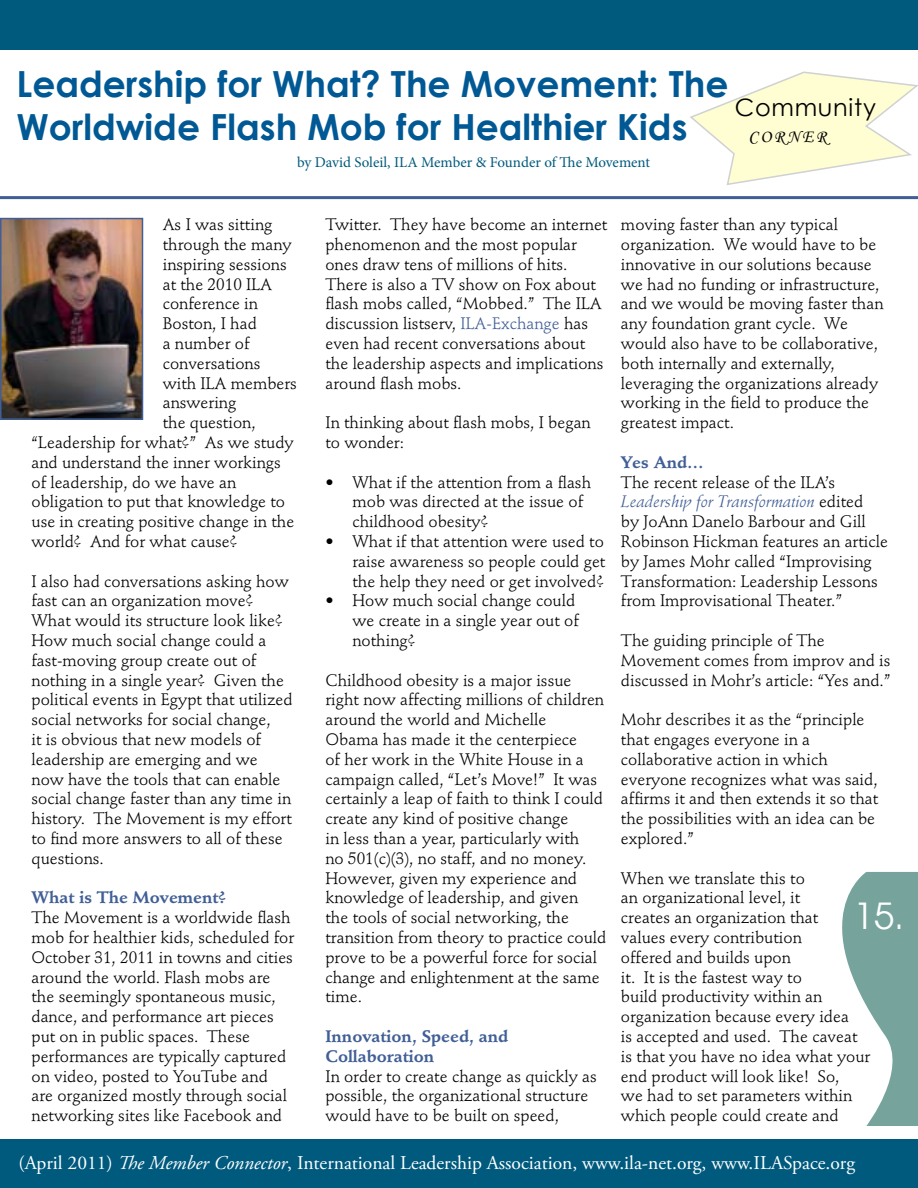
<style>
.page{position:relative;width:918px;height:1188px;background:#fff}
.page>*{position:absolute;margin:0;border:0;box-sizing:border-box;transform-origin:0 0}
.t1{font:700 36px/43.2px "Century Gothic";color:#005994}
.t2{font:36px "Avant Garde";color:#fff}
.t3{font:24px "Century Gothic";letter-spacing:.03em;color:#000}
.t4{font:19.5px "Adobe Garamond Pro";color:#fff}
.t5{font:18px "Monotype Corsiva";letter-spacing:.14em;color:#000}
.t6{font:16.5px/19.8px "Stempel Schneidler";color:#000}
.t7{font:700 16.5px/19.8px "Stempel Schneidler";color:#415f96}
.t8{font:15px "Minion Pro";color:#005a7e}
.s1{color:#415f96}
.s2{font-style:italic;color:#415f96}
.s3{font-style:italic}
</style>
<div class="page">
<div style="left:0;top:0;width:918px;height:50px;background:#005a7e"></div>
<div style="left:0;top:1140px;width:918px;height:48px;background:#005a7e"></div>
<svg style="left:842px;top:872px;width:76px;height:254px"></svg>
<svg style="left:690px;top:71px;width:228px;height:114px"></svg>
<hr style="left:0;top:196px;width:918px;height:3px;background:#415f96">
<img style="left:3px;top:221px;width:137px;height:196px">
<div style="left:0;top:218px;width:143px;height:202px;border:2px solid #415f96"></div>
<h1 class="t1" style="left:16px;top:61px;width:714px">Leadership for What? The Movement: The<br>Worldwide Flash Mob for Healthier Kids</h1>
<p class="t8" style="left:297px;top:153px;width:355px">by David Soleil, ILA Member &amp; Founder of The Movement</p>
<h2 class="t3" style="left:735px;top:91px;width:143px">Community</h2>
<p class="t5" style="left:749px;top:125px;width:80px">CORNER</p>
<p class="t6" style="left:163px;top:215px;width:111px">As I was sitting</p>
<p class="t6" style="left:163px;top:235px;width:130px">through the many</p>
<p class="t6" style="left:163px;top:255px;width:126px">inspiring sessions</p>
<p class="t6" style="left:163px;top:274px;width:111px">at the 2010 ILA</p>
<p class="t6" style="left:163px;top:294px;width:97px">conference in</p>
<p class="t6" style="left:163px;top:314px;width:96px">Boston, I had</p>
<p class="t6" style="left:163px;top:334px;width:88px">a number of</p>
<p class="t6" style="left:163px;top:354px;width:99px">conversations</p>
<p class="t6" style="left:163px;top:373px;width:136px">with ILA members</p>
<p class="t6" style="left:163px;top:393px;width:75px">answering</p>
<p class="t6" style="left:163px;top:413px;width:94px">the question,</p>
<p class="t6" style="left:31px;top:433px;width:264px">“Leadership for what?” As we study</p>
<p class="t6" style="left:31px;top:453px;width:251px">and understand the inner workings</p>
<p class="t6" style="left:31px;top:472px;width:206px">of leadership, do we have an</p>
<p class="t6" style="left:31px;top:492px;width:255px">obligation to put that knowledge to</p>
<p class="t6" style="left:31px;top:512px;width:264px">use in creating positive change in the</p>
<p class="t6" style="left:31px;top:532px;width:208px">world? And for what cause?</p>
<p class="t6" style="left:31px;top:571px;width:263px">I also had conversations asking how fast can an organization move?<br>What would its structure look like?<br>How much social change could a fast-moving group create out of nothing in a single year? Given the political events in Egypt that utilized social networks for social change,<br>it is obvious that new models of leadership are emerging and we now have the tools that can enable social change faster than any time in history. The Movement is my effort to find more answers to all of these questions.</p>
<p class="t7" style="left:31px;top:888px;width:196px">What is The Movement?</p>
<p class="t6" style="left:31px;top:908px;width:264px">The Movement is a worldwide flash mob for healthier kids, scheduled for October 31, 2011 in towns and cities around the world. Flash mobs are the seemingly spontaneous music, dance, and performance art pieces put on in public spaces. These performances are typically captured on video, posted to YouTube and<br>are organized mostly through social networking sites like Facebook and</p>
<p class="t6" style="left:325px;top:215px;width:283px">Twitter. They have become an internet phenomenon and the most popular ones draw tens of millions of hits.<br>There is also a TV show on Fox about flash mobs called, “Mobbed.” The ILA discussion listserv, <span class="s1">ILA-Exchange</span> has even had recent conversations about the leadership aspects and implications around flash mobs.</p>
<p class="t6" style="left:325px;top:413px;width:267px">In thinking about flash mobs, I began to wonder:</p>
<p class="t6" style="left:352px;top:472px;width:240px;text-indent:-27px">• What if the attention from a flash mob was directed at the issue of childhood obesity?</p>
<p class="t6" style="left:352px;top:532px;width:254px;text-align:justify;text-indent:-27px">• What if that attention were used to raise awareness so people could get the help they need or get involved?</p>
<p class="t6" style="left:352px;top:591px;width:228px;text-indent:-27px">• How much social change could we create in a single year out of nothing?</p>
<p class="t6" style="left:325px;top:670px;width:282px">Childhood obesity is a major issue right now affecting millions of children around the world and Michelle<br>Obama has made it the centerpiece<br>of her work in the White House in a campaign called, “Let’s Move!” It was certainly a leap of faith to think I could create any kind of positive change<br>in less than a year, particularly with<br>no 501(c)(3), no staff, and no money.<br>However, given my experience and knowledge of leadership, and given<br>the tools of social networking, the transition from theory to practice could prove to be a powerful force for social change and enlightenment at the same time.</p>
<p class="t7" style="left:325px;top:1027px;width:184px">Innovation, Speed, and<br>Collaboration</p>
<p class="t6" style="left:325px;top:1066px;width:273px">In order to create change as quickly as possible, the organizational structure would have to be built on speed,</p>
<p class="t6" style="left:621px;top:215px;width:264px">moving faster than any typical organization. We would have to be innovative in our solutions because we had no funding or infrastructure, and we would be moving faster than any foundation grant cycle. We would also have to be collaborative, both internally and externally, leveraging the organizations already working in the field to produce the greatest impact.</p>
<p class="t7" style="left:621px;top:452px;width:84px">Yes And…</p>
<p class="t6" style="left:621px;top:472px;width:269px">The recent release of the ILA’s <span class="s2">Leadership for Transformation</span> edited<br>by JoAnn Danelo Barbour and Gill Robinson Hickman features an article by James Mohr called “Improvising Transformation: Leadership Lessons from Improvisational Theater.”</p>
<p class="t6" style="left:621px;top:631px;width:271px">The guiding principle of The<br>Movement comes from improv and is discussed in Mohr’s article: “Yes and.”</p>
<p class="t6" style="left:621px;top:710px;width:259px">Mohr describes it as the “principle that engages everyone in a collaborative action in which everyone recognizes what was said, affirms it and then extends it so that the possibilities with an idea can be explored.”</p>
<p class="t6" style="left:621px;top:868px;width:251px">When we translate this to<br>an organizational level, it<br>creates an organization that<br>values every contribution<br>offered and builds upon<br>it. It is the fastest way to<br>build productivity within an organization because every idea<br>is accepted and used. The caveat is that you have no idea what your end product will look like! So,<br>we had to set parameters within which people could create and</p>
<h1 class="t2" style="left:854px;top:894px;width:51px">15.</h1>
<p class="t4" style="left:18px;top:1151px;width:838px">(April 2011) <span class="s3">The Member Connector</span>, International Leadership Association, www.ila-net.org, www.ILASpace.org</p>
</div>
